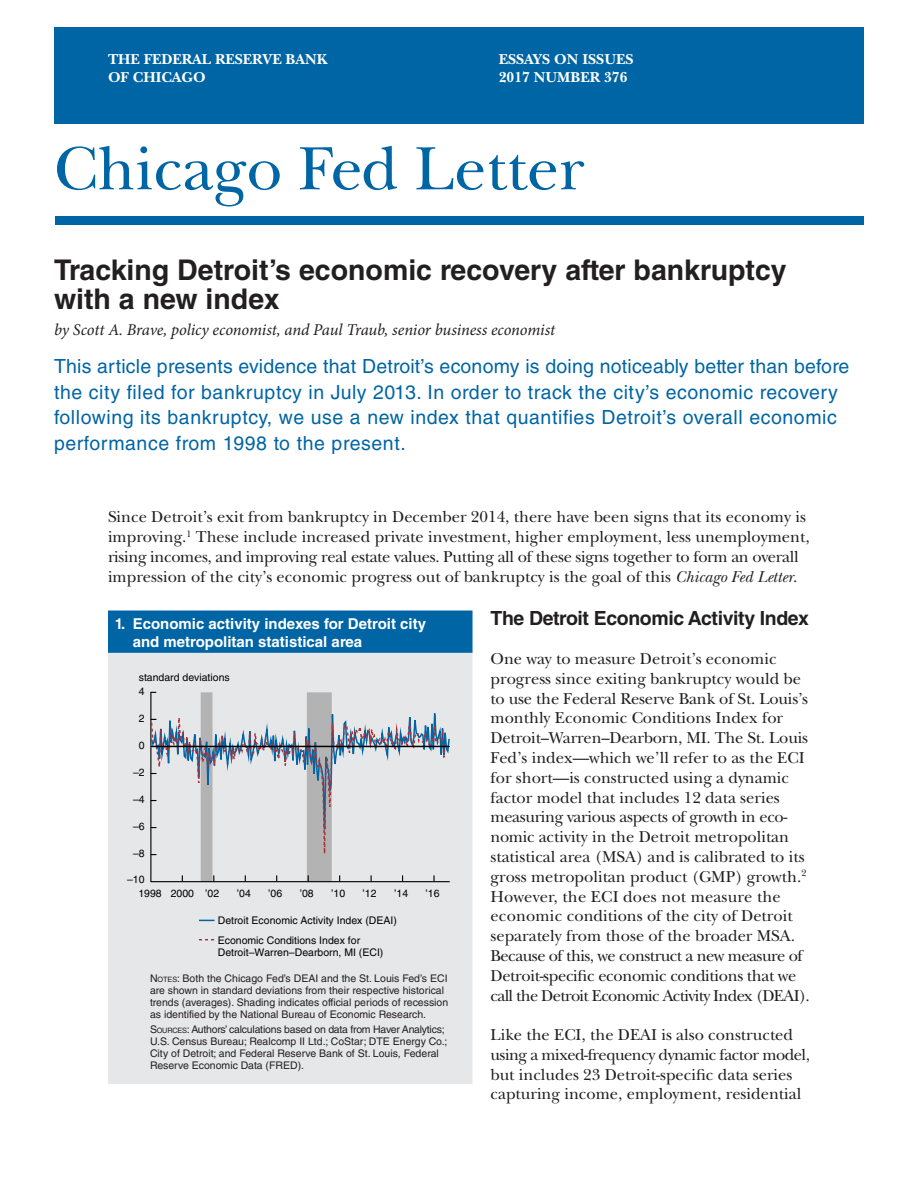
<style>
.page{position:relative;width:918px;height:1188px;background:#fff}
.page>*{position:absolute;margin:0;border:0;box-sizing:border-box;transform-origin:0 0}
.t1{font:63.75px "New Baskerville Std";color:#0065a4}
.headline{font:700 28.5px/28.5px "Helvetica LT Std";color:#231f20}
.summary{font:19.5px/25.5px "Helvetica LT Std";letter-spacing:.03em;color:#0065a4}
.Subhead{font:700 19.5px "Helvetica LT Std";letter-spacing:-.02em;color:#231f20}
.CFL_body_text{font:16.5px/19.8px "New Baskerville Std";color:#231f20}
.author{font:italic 16.5px "Minion Pro";letter-spacing:-.01em;color:#231f20}
.figure_title{font:700 15px/18px "Helvetica LT Std";color:#fff}
.t2{font:700 15px/18px "New Baskerville Std";color:#fff}
.notes_and_sources{font:10.5px/12px "Helvetica LT Std";color:#231f20}
.t3{font:10.5px/19.2px "Helvetica LT Std";color:#000}
.s1{font-style:italic}
.s2{font-style:inherit}
.s3{font-size:7.35px}
</style>
<div class="page">
<div style="left:54px;top:27px;width:810px;height:96px;background:#0065a4"></div>
<div style="left:56px;top:216px;width:808px;height:9px;background:#0065a4"></div>
<div style="left:108px;top:611px;width:364px;height:473px;background:#e6e7e9"></div>
<div style="left:109px;top:611px;width:363px;height:41px;background:#0065a4"></div>
<div style="left:108px;top:610px;width:364px;height:43px;border:2px solid #0065a4"></div>
<svg style="left:150px;top:691px;width:297px;height:231px"></svg>
<hr style="left:152px;top:746px;width:297px;height:1px;background:#000">
<svg style="left:199px;top:920px;width:16px;height:1px"></svg>
<p class="t2" style="left:108px;top:50px;width:221px">THE FEDERAL RESERVE BANK<br>OF CHICAGO</p>
<p class="t2" style="left:499px;top:50px;width:136px">ESSAYS ON ISSUES<br>2017 NUMBER 376</p>
<h1 class="t1" style="left:54px;top:132px;width:532px">Chicago Fed Letter</h1>
<p class="headline" style="left:54px;top:256px;width:734px">Tracking Detroit’s economic recovery after bankruptcy with a new index</p>
<p class="author" style="left:54px;top:319px;width:503px">by Scott A. Brave, policy economist, and Paul Traub, senior business economist</p>
<p class="summary" style="left:54px;top:353px;width:797px">This article presents evidence that Detroit’s economy is doing noticeably better than before the city filed for bankruptcy in July 2013. In order to track the city’s economic recovery following its bankruptcy, we use a new index that quantifies Detroit’s overall economic performance from 1998 to the present.</p>
<p class="CFL_body_text" style="left:108px;top:507px;width:703px">Since Detroit’s exit from bankruptcy in December 2014, there have been signs that its economy is improving.<sup>1</sup> These include increased private investment, higher employment, less unemployment, rising incomes, and improving real estate values. Putting all of these signs together to form an overall impression of the city’s economic progress out of bankruptcy is the goal of this <span class="s1">Chicago Fed Letter</span>.</p>
<p class="Subhead" style="left:490px;top:606px;width:320px">The Detroit Economic Activity Index</p>
<p class="CFL_body_text" style="left:490px;top:649px;width:321px">One way to measure Detroit’s economic progress since exiting bankruptcy would be to use the Federal Reserve Bank of St. Louis’s monthly Economic Conditions Index for Detroit–Warren–Dearborn, MI. The St. Louis Fed’s index—which we’ll refer to as the ECI for short—is constructed using a dynamic factor model that includes 12 data series measuring various aspects of growth in eco&shy;nomic activity in the Detroit metropolitan statistical area (MSA) and is calibrated to its gross metropolitan product (GMP) growth.<sup>2<br></sup>However, the ECI does not measure the economic conditions of the city of Detroit separately from those of the broader MSA.<br>Because of this, we construct a new measure of Detroit-specific economic conditions that we call the Detroit Economic Activity Index (DEAI).</p>
<p class="CFL_body_text" style="left:490px;top:1025px;width:321px">Like the ECI, the DEAI is also constructed using a mixed-frequency dynamic factor model, but includes 23 Detroit-specific data series capturing income, employment, residential</p>
<p class="figure_title" style="left:133px;top:614px;width:295px;text-indent:-18px">1. Economic activity indexes for Detroit city and metropolitan statistical area</p>
<p class="t3" style="left:139px;top:667px;width:93px">standard deviations</p>
<p class="t3" style="left:139px;top:682px;width:7px">4</p>
<p class="t3" style="left:139px;top:709px;width:7px">2</p>
<p class="t3" style="left:139px;top:736px;width:7px">0</p>
<p class="t3" style="left:133px;top:763px;width:13px">–2</p>
<p class="t3" style="left:133px;top:790px;width:13px">–4</p>
<p class="t3" style="left:133px;top:817px;width:13px">–6</p>
<p class="t3" style="left:133px;top:844px;width:13px">–8</p>
<p class="t3" style="left:127px;top:869px;width:19px">–10</p>
<p class="t3" style="left:138px;top:884px;width:82px">1998 2000 ’02</p>
<p class="t3" style="left:237px;top:884px;width:16px">’04</p>
<p class="t3" style="left:268px;top:884px;width:16px">’06</p>
<p class="t3" style="left:300px;top:884px;width:16px">’08</p>
<p class="t3" style="left:331px;top:884px;width:16px">’10</p>
<p class="t3" style="left:363px;top:884px;width:16px">’12</p>
<p class="t3" style="left:394px;top:884px;width:16px">’14</p>
<p class="t3" style="left:426px;top:884px;width:16px">’16</p>
<p class="t3" style="left:218px;top:911px;width:181px">Detroit Economic Activity Index (DEAI)<br>Economic Conditions Index for</p>
<p class="t3" style="left:218px;top:943px;width:167px">Detroit–Warren–Dearborn, MI (ECI)</p>
<p class="notes_and_sources" style="left:150px;top:973px;width:300px"><span class="s2">N</span><span class="s3">OTES</span><span class="s2">:</span> Both the Chicago Fed’s DEAI and the St. Louis Fed’s ECI are shown in standard deviations from their respective historical trends (averages). Shading indicates official periods of recession as identified by the National Bureau of Economic Research.</p>
<p class="notes_and_sources" style="left:150px;top:1024px;width:299px"><span class="s2">S</span><span class="s3">OURCES</span><span class="s2">:</span> Authors’ calculations based on data from Haver Analytics; U.S. Census Bureau; Realcomp II Ltd.; CoStar; DTE Energy Co.; City of Detroit; and Federal Reserve Bank of St. Louis, Federal Reserve Economic Data (FRED).</p>
</div>
